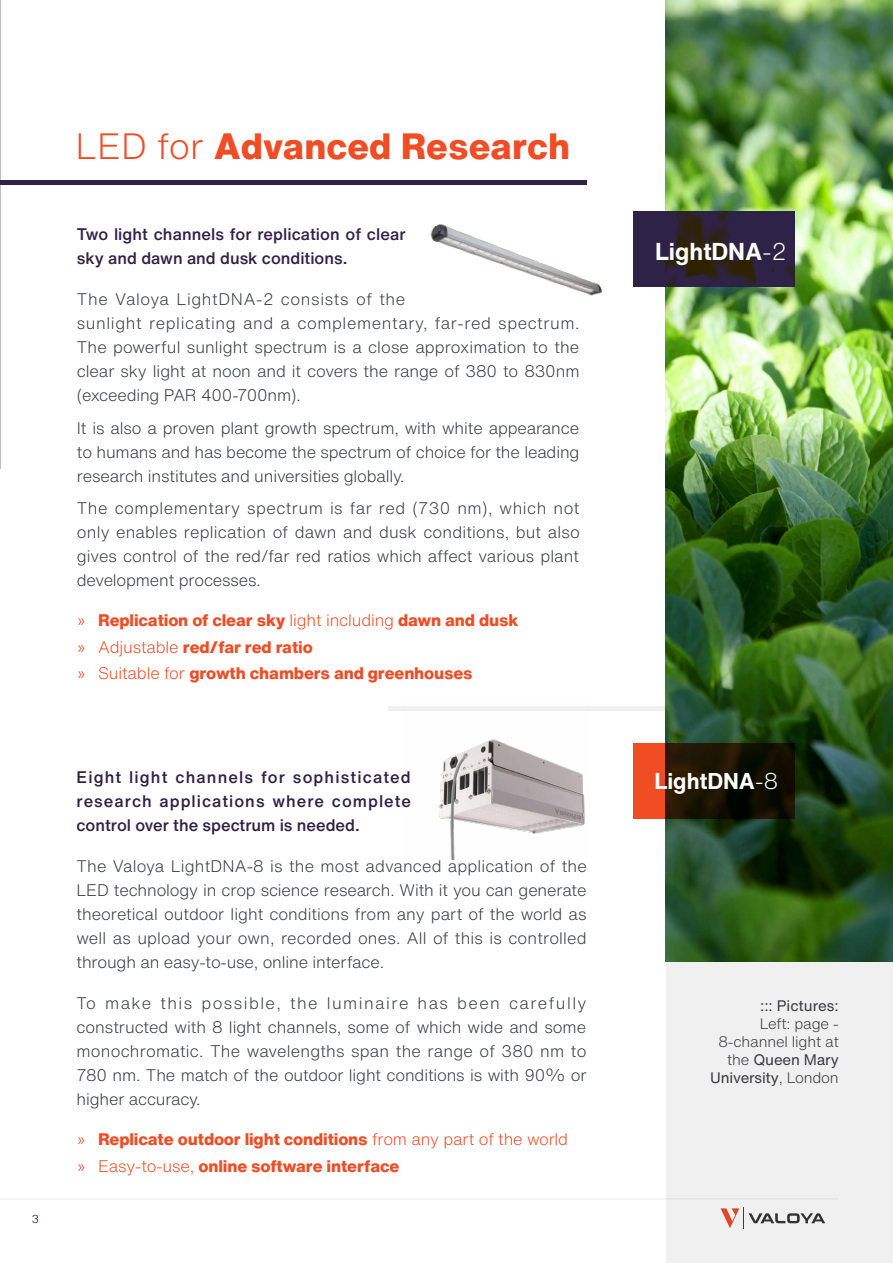
<style>
.page{position:relative;width:893px;height:1263px;background:#fff}
.page>*{position:absolute;margin:0;border:0;box-sizing:border-box;transform-origin:0 0}
.t1{font:800 36px "Helvetica Now Text";color:#f04d25}
.t2{font:700 24px "Helvetica Now Text";color:#fff}
.t3{font:700 22.5px "Helvetica Now Text";color:#fff}
.t4{font:300 16.5px/24px "Helvetica Now Text";letter-spacing:-.005em;color:#383a3d;text-align:justify}
.t5{font:800 16.5px/26.5px "Helvetica Now Text";letter-spacing:-.01em;color:#f04d25}
.t6{font:500 16.5px/24px "Helvetica Now Text";color:#2e2247;text-align:justify}
.t7{font:300 15px/18px "Helvetica Now Text";letter-spacing:-.01em;color:#383a3d;text-align:right}
.t8{font:15px "Helvetica Now Text";color:#383a3d}
.t9{font:300 10.5px "Helvetica Now Micro";color:#2e2247}
.s1{font-weight:300}
.s2{font-family:"Frutiger CE";font-weight:300}
.s3{font-weight:400}
</style>
<div class="page">
<hr style="left:0;top:0;width:1px;height:469px;background:#2e2247">
<hr style="left:0;top:1198px;width:839px;height:2px;background:#2e2247">
<div style="left:666px;top:961px;width:227px;height:302px;background:#f1f0f0"></div>
<hr style="left:388px;top:707px;width:325px;height:4px;background:#f1f0f0">
<hr style="left:0;top:180px;width:586px;height:4px;background:#2e2247">
<img style="left:665px;top:0;width:228px;height:962px">
<img style="left:430px;top:224px;width:172px;height:72px">
<img style="left:402px;top:706px;width:187px;height:154px">
<svg style="left:633px;top:744px;width:162px;height:75px;background:#441d09"></svg>
<svg style="left:633px;top:212px;width:162px;height:75px;background:#2d2237"></svg>
<p class="t9" style="left:31px;top:1211px;width:9px">3</p>
<h1 class="t1" style="left:75px;top:119px;width:496px"><span class="s1">LED for</span> Advanced Research</h1>
<p class="t6" style="left:77px;top:222px;width:330px">Two light channels for replication of clear sky and dawn and dusk conditions.</p>
<p class="t4" style="left:77px;top:287px;width:504px;text-align:left">The Valoya LightDNA-2 consists of the<br>sunlight replicating and a complementary, far-red spectrum.<br>The powerful sunlight spectrum is a close approximation to the clear sky light at noon and it covers the range of 380 to 830nm (exceeding PAR 400-700nm).</p>
<p class="t4" style="left:77px;top:415px;width:504px">It is also a proven plant growth spectrum, with white appearance to humans and has become the spectrum of choice for the leading research institutes and universities globally.</p>
<p class="t4" style="left:77px;top:496px;width:504px">The complementary spectrum is far red (730 nm), which not only enables replication of dawn and dusk conditions, but also gives control of the red/far red ratios which affect various plant development processes.</p>
<p class="t5" style="left:77px;top:607px;width:443px"><span class="s2">»</span> Replication of clear sky <span class="s1">light including</span> dawn and dusk <span class="s2">»</span> <span class="s1">Adjustable</span> red/far red ratio<br><span class="s2">»</span> <span class="s1">Suitable for</span> growth chambers and greenhouses</p>
<p class="t6" style="left:77px;top:764px;width:336px">Eight light channels for sophisticated research applications where complete control over the spectrum is needed.</p>
<p class="t4" style="left:77px;top:853px;width:512px">The Valoya LightDNA-8 is the most advanced application of the LED technology in crop science research. With it you can generate theoretical outdoor light conditions from any part of the world as well as upload your own, recorded ones. All of this is controlled through an easy-to-use, online interface.</p>
<p class="t4" style="left:77px;top:990px;width:512px">To make this possible, the luminaire has been carefully constructed with 8 light channels, some of which wide and some monochromatic. The wavelengths span the range of 380 nm to 780 nm. The match of the outdoor light conditions is with 90% or higher accuracy.</p>
<p class="t5" style="left:77px;top:1126px;width:493px"><span class="s2">»</span> Replicate outdoor light conditions <span class="s1">from any part of the world </span><span class="s2">»</span> <span class="s1">Easy-to-use,</span> online software interface</p>
<h2 class="t2" style="left:655px;top:233px;width:133px">LightDNA<span class="s1">-2</span></h2>
<h3 class="t3" style="left:654px;top:764px;width:125px">LightDNA<span class="s1">-8</span></h3>
<p class="t8" style="left:760px;top:995px;width:80px">::: Pictures:</p>
<p class="t7" style="left:710px;top:1014px;width:130px">Left: page -<br>8-channel light at the <span class="s3">Queen Mary<br>University</span>, London</p>
</div>
